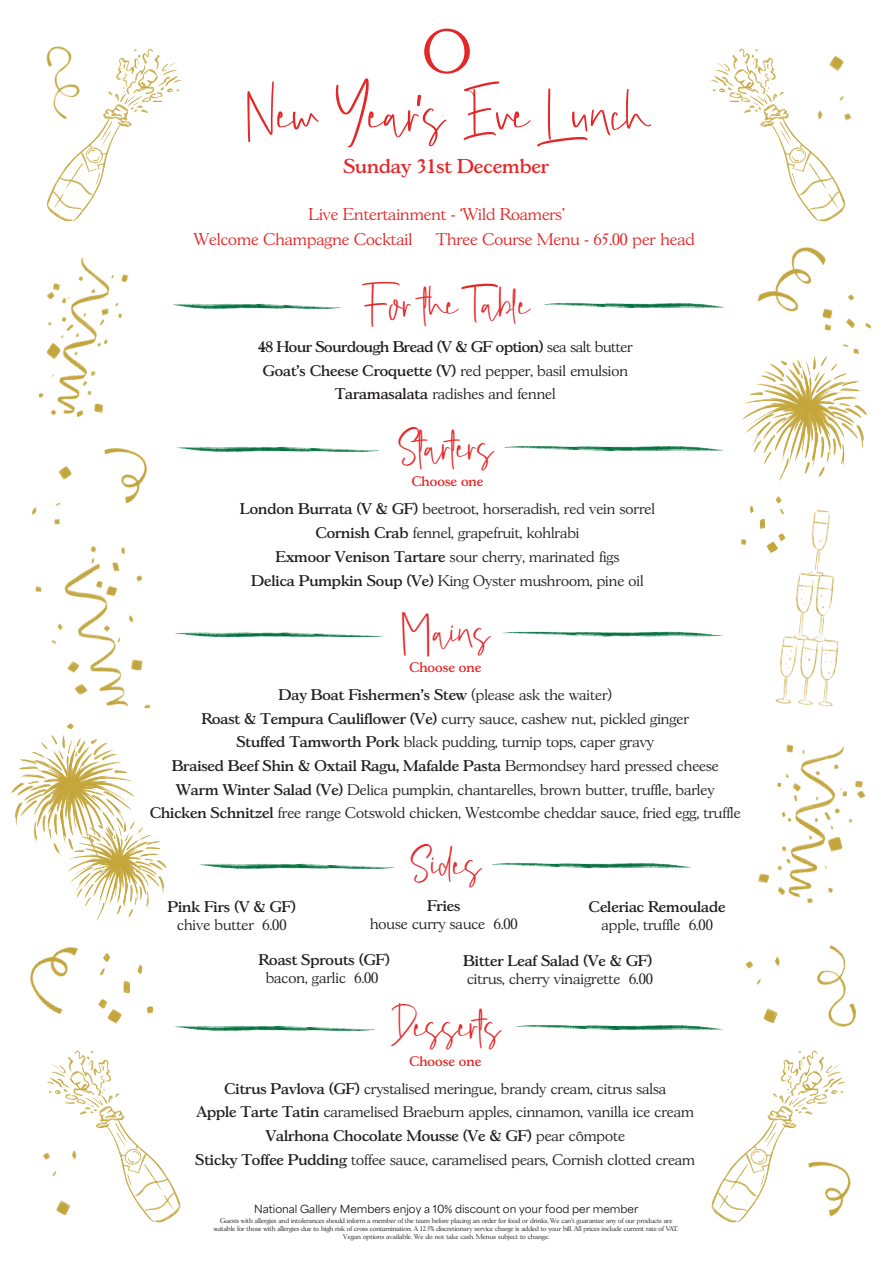
<style>
.page{position:relative;width:893px;height:1263px;background:#fff}
.page>*{position:absolute;margin:0;border:0;box-sizing:border-box;transform-origin:0 0}
.t1{font:67.5px "Malligoe";color:#e42728}
.t2{font:49.5px "Malligoe";color:#e42728}
.t3{font:500 19.5px "Gascogne TS";color:#e42728}
.t4{font:300 16.5px/25.2px "Gascogne TS";color:#e42728}
.t5{font:300 15px/23.7px "Gascogne TS";color:#231f20;text-align:center}
.t6{font:500 15px/23.7px "Gascogne TS";letter-spacing:-.02em;color:#231f20;text-align:center}
.t7{font:500 15px "Gascogne TS";color:#231f20}
.t8{font:500 13.5px "Gascogne TS";color:#e42728}
.t9{font:10.5px "Area Normal";color:#040503}
.t10{font:300 6.75px/8.1px "Gascogne TS";letter-spacing:-.01em;color:#231f20;text-align:center}
.s1{font-weight:300}
.s2{font-weight:500}
</style>
<div class="page">
<svg style="left:424px;top:29px;width:46px;height:45px"></svg>
<img style="left:181px;top:303px;width:160px;height:6px">
<img style="left:544px;top:303px;width:180px;height:6px">
<img style="left:177px;top:446px;width:202px;height:6px">
<img style="left:503px;top:446px;width:222px;height:6px">
<img style="left:220px;top:632px;width:165px;height:6px">
<img style="left:502px;top:631px;width:199px;height:6px">
<img style="left:174px;top:1025px;width:201px;height:6px">
<img style="left:516px;top:1025px;width:208px;height:6px">
<img style="left:199px;top:863px;width:196px;height:6px">
<img style="left:492px;top:863px;width:200px;height:6px">
<img style="left:46px;top:48px;width:135px;height:174px">
<img style="left:711px;top:48px;width:135px;height:161px">
<img style="left:711px;top:1050px;width:134px;height:173px">
<img style="left:47px;top:1050px;width:134px;height:173px">
<img style="left:817px;top:945px;width:40px;height:82px">
<img style="left:46px;top:46px;width:38px;height:78px">
<img style="left:724px;top:209px;width:120px;height:103px">
<img style="left:30px;top:947px;width:48px;height:67px">
<img style="left:104px;top:447px;width:73px;height:57px">
<img style="left:775px;top:1131px;width:76px;height:92px">
<img style="left:38px;top:257px;width:143px;height:160px">
<img style="left:701px;top:509px;width:165px;height:395px">
<img style="left:742px;top:360px;width:126px;height:121px">
<img style="left:11px;top:747px;width:124px;height:107px">
<img style="left:61px;top:811px;width:106px;height:109px">
<img style="left:35px;top:546px;width:185px;height:201px">
<img style="left:98px;top:953px;width:56px;height:71px">
<img style="left:730px;top:496px;width:70px;height:68px">
<img style="left:795px;top:271px;width:77px;height:102px">
<img style="left:742px;top:950px;width:38px;height:73px">
<img style="left:802px;top:48px;width:50px;height:92px">
<img style="left:31px;top:466px;width:41px;height:59px">
<img style="left:43px;top:1133px;width:46px;height:90px">
<h1 class="t1" style="left:244px;top:70px;width:407px">New Years EveLunch</h1>
<h3 class="t3" style="left:344px;top:154px;width:207px">Sunday 31st December</h3>
<p class="t4" style="left:194px;top:202px;width:372px;text-indent:115px">Live Entertainment - ‘Wild Roamers’<br>Welcome Champagne Cocktail</p>
<p class="t4" style="left:436px;top:227px;width:260px">Three Course Menu - 65.00 per head</p>
<h2 class="t2" style="left:360px;top:272px;width:172px">For theTable</h2>
<p class="t6" style="left:258px;top:335px;width:376px">48 Hour Sourdough Bread (V &amp; GF option) <span class="s1">sea salt butter<br></span>Goat's Cheese Croquette (V) <span class="s1">red pepper, basil emulsion<br></span>Taramasalata <span class="s1">radishes and fennel</span></p>
<h2 class="t2" style="left:396px;top:415px;width:99px">Starters</h2>
<p class="t5" style="left:240px;top:497px;width:416px"><span class="s2">London Burrata (V &amp; GF)</span> beetroot, horseradish, red vein sorrel <span class="s2">Cornish Crab</span> fennel, grapefruit, kohlrabi<br><span class="s2">Exmoor Venison Tartare</span> sour cherry, marinated figs<br><span class="s2">Delica Pumpkin Soup (Ve)</span> King Oyster mushroom, pine oil</p>
<p class="t8" style="left:412px;top:473px;width:73px">Choose one</p>
<h2 class="t2" style="left:400px;top:600px;width:92px">Mains</h2>
<p class="t5" style="left:150px;top:683px;width:592px"><span class="s2">Day Boat Fishermen’s Stew</span> (please ask the waiter)<br><span class="s2">Roast &amp; Tempura Cauliflower (Ve)</span> curry sauce, cashew nut, pickled ginger<br><span class="s2">Stuffed Tamworth Pork</span> black pudding, turnip tops, caper gravy<br><span class="s2">Braised Beef Shin &amp; Oxtail Ragu, Mafalde Pasta</span> Bermondsey hard pressed cheese <span class="s2">Warm Winter Salad (Ve)</span> Delica pumpkin, chantarelles, brown butter, truffle, barley <span class="s2">Chicken Schnitzel</span> free range Cotswold chicken, Westcombe cheddar sauce, fried egg, truffle</p>
<p class="t8" style="left:409px;top:659px;width:73px">Choose one</p>
<p class="t7" style="left:168px;top:897px;width:129px">Pink Firs (V &amp; GF)</p>
<p class="t5" style="left:177px;top:913px;width:111px">chive butter 6.00</p>
<h2 class="t2" style="left:409px;top:832px;width:74px">Sides</h2>
<p class="t7" style="left:427px;top:897px;width:35px">Fries</p>
<p class="t5" style="left:370px;top:912px;width:149px">house curry sauce 6.00</p>
<p class="t7" style="left:589px;top:897px;width:138px">Celeriac Remoulade</p>
<p class="t5" style="left:601px;top:913px;width:113px">apple, truffle 6.00</p>
<p class="t7" style="left:259px;top:950px;width:132px">Roast Sprouts (GF)</p>
<p class="t5" style="left:266px;top:966px;width:114px">bacon, garlic 6.00</p>
<p class="t7" style="left:464px;top:951px;width:190px">Bitter Leaf Salad (Ve &amp; GF)</p>
<p class="t5" style="left:467px;top:966px;width:187px">citrus, cherry vinaigrette 6.00</p>
<h2 class="t2" style="left:389px;top:994px;width:114px">Desserts</h2>
<p class="t5" style="left:196px;top:1076px;width:501px"><span class="s2">Citrus Pavlova (GF)</span> crystalised meringue, brandy cream, citrus salsa<br><span class="s2">Apple Tarte Tatin</span> caramelised Braeburn apples, cinnamon, vanilla ice cream <span class="s2">Valrhona Chocolate Mousse (Ve &amp; GF)</span> pear cômpote<br><span class="s2">Sticky Toffee Pudding</span> toffee sauce, caramelised pears, Cornish clotted cream</p>
<p class="t8" style="left:409px;top:1052px;width:73px">Choose one</p>
<p class="t9" style="left:254px;top:1199px;width:386px">National Gallery Members enjoy a 10% discount on your food per member</p>
<p class="t10" style="left:214px;top:1216px;width:466px">Guests with allergies and intolerances should inform a member of the team before placing an order for food or drinks. We can't guarantee any of our products are suitable for those with allergies due to high risk of cross contamination. A 12.5% discretionary service charge is added to your bill. All prices include current rate of VAT.<br>Vegan options available. We do not take cash. Menus subject to change.</p>
</div>
